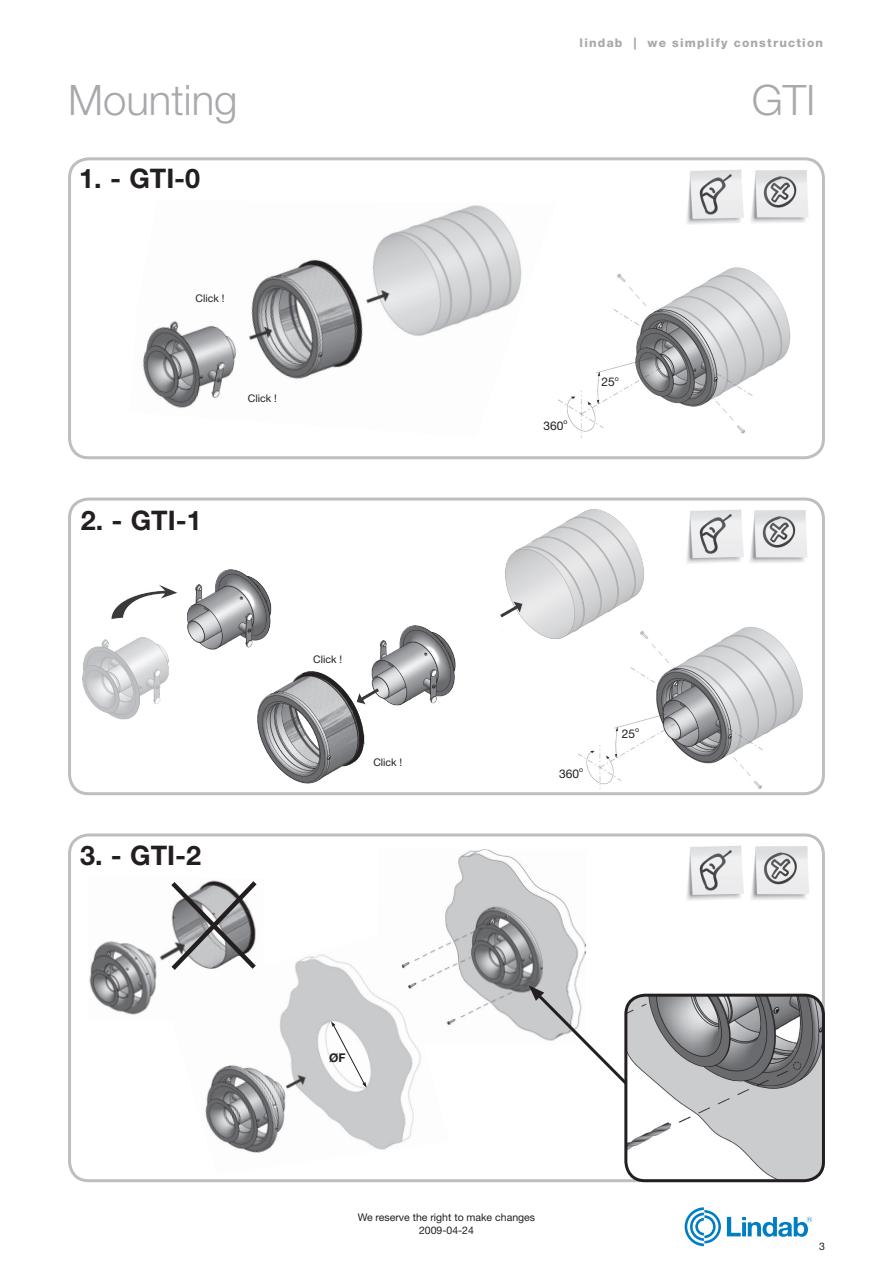
<style>
.page{position:relative;width:893px;height:1263px;background:#fff}
.page>*{position:absolute;margin:0;border:0;box-sizing:border-box;transform-origin:0 0}
.t1{font:300 42px "Helvetica Neue LT Pro";color:#a8a9ad}
.Mellemrubrik{font:700 27px "Helvetica Neue LT Pro";color:#231f20}
.t2{font:800 12px "Helvetica Neue LT Pro";letter-spacing:.1em;color:#a8a9ad}
.t3{font:12px "Helvetica Neue LT Pro";color:#231f20}
.t4{font:700 12px "Helvetica Neue LT Pro";color:#231f20}
.t5{font:10.5px/12.6px "Helvetica Neue LT Pro";color:#231f20;text-align:center}
.t6{font:7.05px "Helvetica Neue LT Pro";color:#231f20}
</style>
<div class="page">
<svg style="left:727px;top:1217px;width:85px;height:20px"></svg>
<svg style="left:685px;top:1207px;width:36px;height:39px"></svg>
<div style="left:68px;top:497px;width:757px;height:298px;border:3px solid #bdbec1;border-radius:19px"></div>
<div style="left:68px;top:157px;width:757px;height:302px;border:3px solid #bdbec1;border-radius:19px"></div>
<div style="left:68px;top:833px;width:757px;height:349px;border:3px solid #bdbec1;border-radius:19px"></div>
<img style="left:445px;top:849px;width:141px;height:183px">
<img style="left:205px;top:931px;width:244px;height:222px">
<img style="left:142px;top:205px;width:380px;height:203px">
<img style="left:750px;top:510px;width:57px;height:53px">
<img style="left:751px;top:846px;width:58px;height:54px">
<img style="left:686px;top:845px;width:58px;height:56px">
<img style="left:686px;top:509px;width:58px;height:55px">
<img style="left:686px;top:169px;width:58px;height:56px">
<img style="left:751px;top:170px;width:58px;height:53px">
<img style="left:559px;top:267px;width:232px;height:170px">
<img style="left:89px;top:931px;width:175px;height:90px">
<svg style="left:529px;top:985px;width:119px;height:99px"></svg>
<img style="left:626px;top:995px;width:197px;height:186px">
<div style="left:624px;top:994px;width:201px;height:188px;border:3px solid #231f20;border-radius:19px"></div>
<img style="left:82px;top:569px;width:166px;height:151px">
<img style="left:649px;top:626px;width:154px;height:163px">
<svg style="left:167px;top:880px;width:94px;height:95px"></svg>
<img style="left:248px;top:509px;width:401px;height:280px">
<svg style="left:331px;top:1021px;width:36px;height:67px"></svg>
<p class="t2" style="left:580px;top:35px;width:245px">lindab | we simplify construction</p>
<h1 class="t1" style="left:68px;top:74px;width:171px">Mounting</h1>
<h1 class="t1" style="left:752px;top:74px;width:65px">GTI</h1>
<p class="Mellemrubrik" style="left:79px;top:161px;width:122px">1. - GTI-0</p>
<p class="t5" style="left:195px;top:291px;width:30px">Click !</p>
<p class="t5" style="left:248px;top:392px;width:30px">Click !</p>
<p class="Mellemrubrik" style="left:81px;top:503px;width:122px">2. - GTI-1</p>
<p class="Mellemrubrik" style="left:80px;top:838px;width:122px">3. - GTI-2</p>
<p class="t5" style="left:313px;top:653px;width:30px">Click !</p>
<p class="t5" style="left:373px;top:755px;width:30px">Click !</p>
<p class="t3" style="left:543px;top:418px;width:22px">360</p>
<p class="t6" style="left:563px;top:417px;width:6px">o</p>
<p class="t3" style="left:601px;top:375px;width:15px">25</p>
<p class="t6" style="left:615px;top:374px;width:6px">o</p>
<p class="t3" style="left:559px;top:766px;width:22px">360</p>
<p class="t6" style="left:579px;top:765px;width:6px">o</p>
<p class="t3" style="left:622px;top:726px;width:15px">25</p>
<p class="t6" style="left:635px;top:725px;width:6px">o</p>
<p class="t4" style="left:329px;top:1050px;width:18px">ØF</p>
<p class="t5" style="left:358px;top:1211px;width:179px">We reserve the right to make changes<br>2009-04-24</p>
<p class="t5" style="left:819px;top:1240px;width:7px">3</p>
</div>
